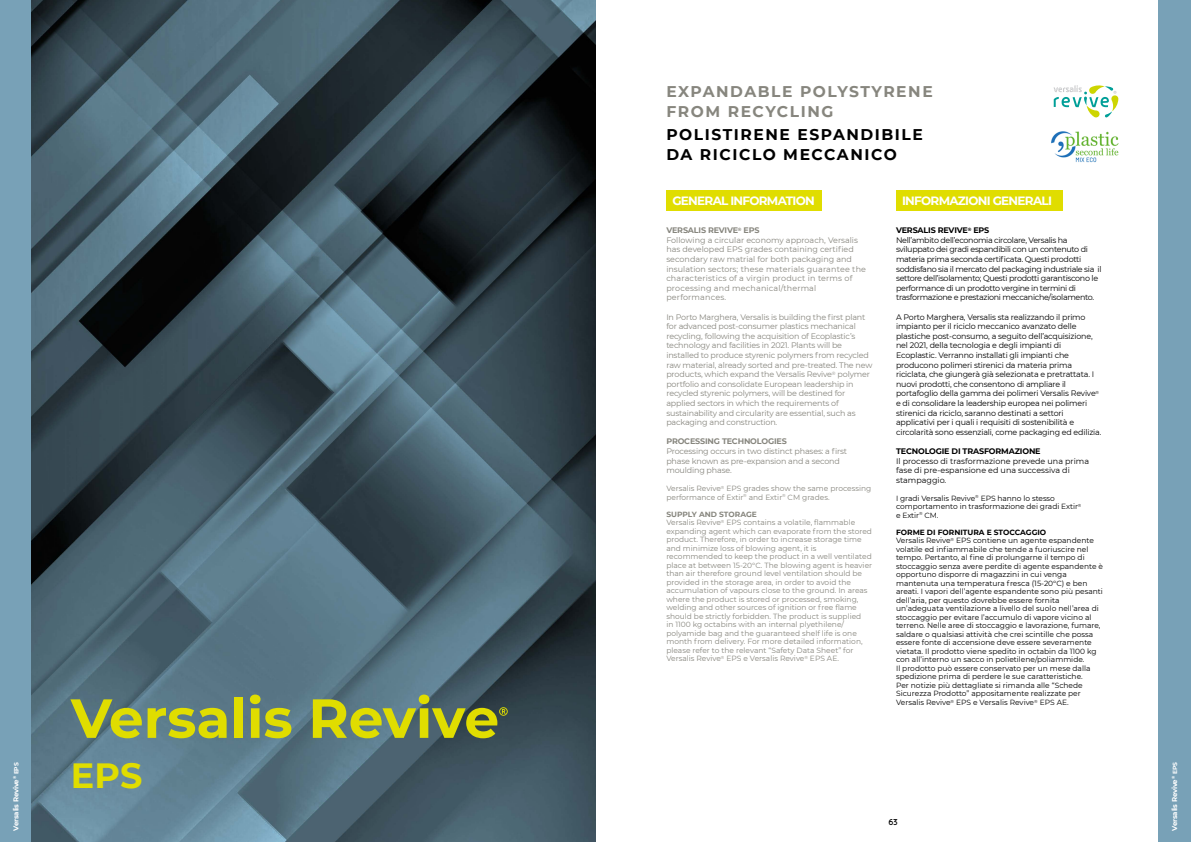
<style>
.page{position:relative;width:1191px;height:842px;background:#fff}
.page>*{position:absolute;margin:0;border:0;box-sizing:border-box;transform-origin:0 0}
.t1{font:700 55px "Montserrat";color:#e0dd00}
.t2{font:700 35px "Montserrat";color:#e0dd00}
.t3{font:700 15.5px/20px "Montserrat";letter-spacing:.1em;color:#000}
.t4{font:700 15.5px/20px "Montserrat";letter-spacing:.1em;color:#87867e}
.t5{font:700 12px "Montserrat";letter-spacing:-.06em;color:#fff}
.t6{font:700 9px "Eni Exp";color:#000}
.t7{font:8px/9.6px "Montserrat";letter-spacing:-.02em;color:#87867e}
.t8{font:8px/9.6px "Montserrat";letter-spacing:-.02em;color:#000}
.t9{font:8px/9.6px "Montserrat";letter-spacing:-.04em;color:#000}
.t10{font:8px/9.6px "Montserrat";color:#87867e}
.t11{font:8px/9.6px "Montserrat";color:#000}
.t12{font:700 8px "Montserrat";letter-spacing:-.02em;color:#000}
.t13{font:700 8px "Montserrat";letter-spacing:-.02em;color:#87867e}
.t14{font:7.5px/8.5px "Montserrat";color:#000}
.t15{font:7.5px/8.5px "Montserrat";color:#87867e}
.t16{font:700 7px "Montserrat";letter-spacing:-.03em;color:#fff}
.s1{font-weight:700}
.s2{font-size:6px}
</style>
<div class="page">
<div style="left:0;top:0;width:33px;height:842px;background:#78a1b7"></div>
<div style="left:1158px;top:0;width:33px;height:842px;background:#78a1b7"></div>
<img style="left:32px;top:0;width:563px;height:842px">
<div style="left:666px;top:190px;width:156px;height:21px;background:#e0dd00"></div>
<div style="left:896px;top:190px;width:166px;height:21px;background:#e0dd00"></div>
<svg style="left:499px;top:707px;width:9px;height:9px"></svg>
<svg style="left:1053px;top:85px;width:65px;height:32px"></svg>
<img style="left:1051px;top:131px;width:68px;height:32px">
<h3 class="t4" style="left:666px;top:81px;width:268px">EXPANDABLE POLYSTYRENE<br>FROM RECYCLING</h3>
<h3 class="t3" style="left:666px;top:124px;width:258px">POLISTIRENE ESPANDIBILE<br>DA RICICLO MECCANICO</h3>
<h3 class="t5" style="left:672px;top:192px;width:144px">GENERAL INFORMATION</h3>
<h3 class="t5" style="left:902px;top:192px;width:151px">INFORMAZIONI GENERALI</h3>
<p class="t10" style="left:666px;top:225px;width:201px"><span class="s1">VERSALIS REVIVE</span><sup>®</sup> <span class="s1">EPS<br></span>Following a circular economy approach, Versalis has developed EPS grades containing certified secondary raw matrial for both packaging and insulation sectors; these materials guarantee the characteristics of a virgin product in terms of processing and mechanical/thermal performances.</p>
<p class="t7" style="left:666px;top:312px;width:208px">In Porto Marghera, Versalis is building the first plant for advanced post-consumer plastics mechanical recycling, following the acquisition of Ecoplastic’s technology and facilities in 2021. Plants will be installed to produce styrenic polymers from recycled raw material, already sorted and pre-treated. The new products, which expand the Versalis Revive<sup>®</sup> polymer portfolio and consolidate European leadership in recycled styrenic polymers, will be destined for applied sectors in which the requirements of sustainability and circularity are essential, such as packaging and construction.</p>
<p class="t13" style="left:666px;top:436px;width:122px">PROCESSING TECHNOLOGIES</p>
<p class="t7" style="left:666px;top:446px;width:182px">Processing occurs in two distinct phases: a first phase known as pre-expansion and a second moulding phase.</p>
<p class="t15" style="left:666px;top:484px;width:206px">Versalis Revive<sup>®</sup> EPS grades show the same processing performance of Extir<sup>®</sup> and Extir<sup>®</sup> CM grades.</p>
<p class="t15" style="left:666px;top:510px;width:207px"><span class="s1">SUPPLY AND STORAGE<br></span>Versalis Revive<sup>®</sup> EPS contains a volatile, flammable expanding agent which can evaporate from the stored product. Therefore, in order to increase storage time and minimize loss of blowing agent, it is recommended to keep the product in a well ventilated place at between 15-20°C. The blowing agent is heavier than air therefore ground level ventilation should be provided in the storage area, in order to avoid the accumulation of vapours close to the ground. In areas where the product is stored or processed, smoking, welding and other sources of ignition or free flame should be strictly forbidden. The product is supplied<br>in 1100 kg octabins with an internal plyethilene/ polyamide bag and the guaranteed shelf life is one month from delivery. For more detailed information, please refer to the relevant “Safety Data Sheet” for Versalis Revive<sup>®</sup> EPS e Versalis Revive<sup>®</sup> EPS AE.</p>
<p class="t9" style="left:896px;top:225px;width:207px"><span class="s1">VERSALIS REVIVE</span><sup>®</sup> <span class="s1">EPS<br></span>Nell’ambito dell’economia circolare, Versalis ha sviluppato dei gradi espandibili con un contenuto di materia prima seconda certificata. Questi prodotti soddisfano sia il mercato del packaging industriale sia il settore dell’isolamento; Questi prodotti garantiscono le performance di un prodotto vergine in termini di trasformazione e prestazioni meccaniche/isolamento.</p>
<p class="t8" style="left:896px;top:312px;width:207px">A Porto Marghera, Versalis sta realizzando il primo impianto per il riciclo meccanico avanzato delle plastiche post-consumo, a seguito dell’acquisizione, nel 2021, della tecnologia e degli impianti di Ecoplastic. Verranno installati gli impianti che producono polimeri stirenici da materia prima riciclata, che giungerà già selezionata e pretrattata. I nuovi prodotti, che consentono di ampliare il portafoglio della gamma dei polimeri Versalis Revive<sup>® </sup>e di consolidare la leadership europea nei polimeri stirenici da riciclo, saranno destinati a settori applicativi per i quali i requisiti di sostenibilità e circolarità sono essenziali, come packaging ed edilizia.</p>
<p class="t12" style="left:896px;top:445px;width:146px">TECNOLOGIE DI TRASFORMAZIONE</p>
<p class="t11" style="left:896px;top:456px;width:194px">Il processo di trasformazione prevede una prima fase di pre-espansione ed una successiva di stampaggio.</p>
<p class="t14" style="left:896px;top:494px;width:187px">I gradi Versalis Revive<sup>®</sup> EPS hanno lo stesso comportamento in trasformazione dei gradi Extir<sup>® </sup>e Extir<sup>®</sup> CM.</p>
<p class="t14" style="left:896px;top:528px;width:208px"><span class="s1">FORME DI FORNITURA E STOCCAGGIO<br></span>Versalis Revive<sup>®</sup> EPS contiene un agente espandente volatile ed infiammabile che tende a fuoriuscire nel tempo. Pertanto, al fine di prolungarne il tempo di stoccaggio senza avere perdite di agente espandente è opportuno disporre di magazzini in cui venga mantenuta una temperatura fresca (15-20°C) e ben areati. I vapori dell’agente espandente sono più pesanti dell’aria, per questo dovrebbe essere fornita un’adeguata ventilazione a livello del suolo nell’area di stoccaggio per evitare l’accumulo di vapore vicino al terreno. Nelle aree di stoccaggio e lavorazione, fumare, saldare o qualsiasi attività che crei scintille che possa essere fonte di accensione deve essere severamente vietata. Il prodotto viene spedito in octabin da 1100 kg con all’interno un sacco in polietilene/poliammide.<br>Il prodotto può essere conservato per un mese dalla spedizione prima di perdere le sue caratteristiche.<br>Per notizie più dettagliate si rimanda alle “Schede Sicurezza Prodotto” appositamente realizzate per Versalis Revive<sup>®</sup> EPS e Versalis Revive<sup>®</sup> EPS AE.</p>
<h1 class="t1" style="left:71px;top:679px;width:430px">Versalis Revive</h1>
<h2 class="t2" style="left:71px;top:750px;width:73px">EPS</h2>
<p class="t16" style="left:11px;top:831px;width:70px;rotate:-90deg">Versalis Revive<sup>®</sup> <span class="s2">EPS</span></p>
<p class="t16" style="left:1169px;top:831px;width:70px;rotate:-90deg">Versalis Revive<sup>®</sup> <span class="s2">EPS</span></p>
<p class="t6" style="left:888px;top:818px;width:11px">63</p>
</div>
